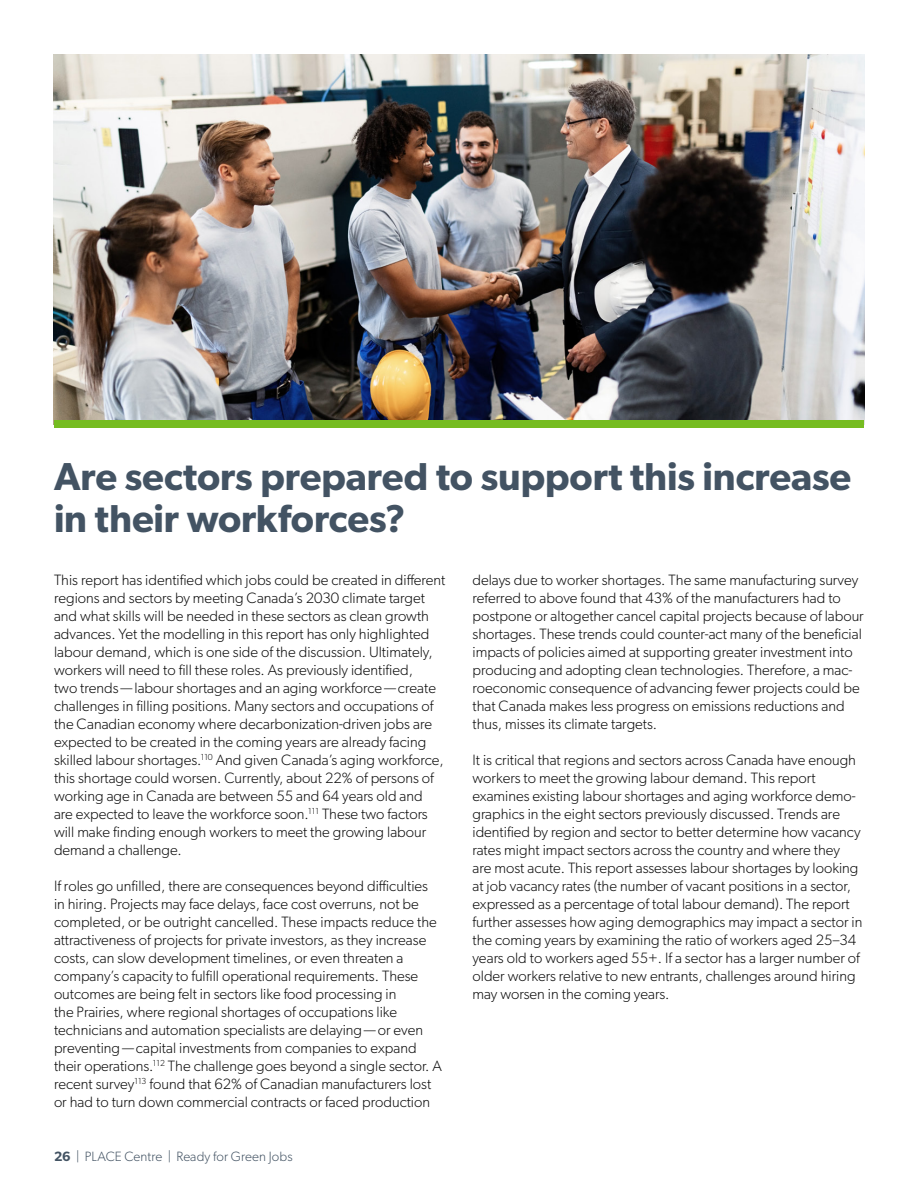
<style>
.page{position:relative;width:918px;height:1188px;background:#fff}
.page>*{position:absolute;margin:0;border:0;box-sizing:border-box;transform-origin:0 0}
.Chapter_title_-_no_n{font:600 39px/42px "Gibson";letter-spacing:-.005em;color:#435363}
.Text{font:300 15px/18px "Gibson";color:#0a0a0a}
.t1{font:300 13.5px "Gibson";letter-spacing:.005em;color:#435363}
.s1{font-weight:600}
</style>
<div class="page">
<img style="left:54px;top:54px;width:810px;height:367px">
<div style="left:54px;top:421px;width:810px;height:7px;background:#76bc21"></div>
<p class="Chapter_title_-_no_n" style="left:54px;top:455px;width:799px">Are sectors prepared to support this increase in their workforces?</p>
<p class="Text" style="left:54px;top:571px;width:393px">This report has identified which jobs could be created in different regions and sectors by meeting Canada’s 2030 climate target and what skills will be needed in these sectors as clean growth advances. Yet the modelling in this report has only highlighted labour demand, which is one side of the discussion. Ultimately, workers will need to fill these roles. As previously identified,<br>two trends—labour shortages and an aging workforce—create challenges in filling positions. Many sectors and occupations of the Canadian economy where decarbonization-driven jobs are expected to be created in the coming years are already facing skilled labour shortages.<sup>110</sup> And given Canada’s aging workforce, this shortage could worsen. Currently, about 22% of persons of working age in Canada are between 55 and 64 years old and are expected to leave the workforce soon.<sup>111</sup> These two factors will make finding enough workers to meet the growing labour demand a challenge.</p>
<p class="Text" style="left:54px;top:877px;width:390px">If roles go unfilled, there are consequences beyond difficulties in hiring. Projects may face delays, face cost overruns, not be completed, or be outright cancelled. These impacts reduce the attractiveness of projects for private investors, as they increase costs, can slow development timelines, or even threaten a company’s capacity to fulfill operational requirements. These outcomes are being felt in sectors like food processing in<br>the Prairies, where regional shortages of occupations like technicians and automation specialists are delaying—or even preventing—capital investments from companies to expand their operations.<sup>112</sup> The challenge goes beyond a single sector. A recent survey<sup>113</sup> found that 62% of Canadian manufacturers lost or had to turn down commercial contracts or faced production</p>
<p class="t1" style="left:54px;top:1148px;width:240px"><span class="s1">26</span> | PLACE Centre | Ready for Green Jobs</p>
<p class="Text" style="left:472px;top:571px;width:393px">delays due to worker shortages. The same manufacturing survey referred to above found that 43% of the manufacturers had to postpone or altogether cancel capital projects because of labour shortages. These trends could counter-act many of the beneficial impacts of policies aimed at supporting greater investment into producing and adopting clean technologies. Therefore, a mac&shy;roeconomic consequence of advancing fewer projects could be that Canada makes less progress on emissions reductions and thus, misses its climate targets.</p>
<p class="Text" style="left:472px;top:751px;width:391px">It is critical that regions and sectors across Canada have enough workers to meet the growing labour demand. This report examines existing labour shortages and aging workforce demo&shy;graphics in the eight sectors previously discussed. Trends are identified by region and sector to better determine how vacancy rates might impact sectors across the country and where they are most acute. This report assesses labour shortages by looking at job vacancy rates (the number of vacant positions in a sector, expressed as a percentage of total labour demand). The report further assesses how aging demographics may impact a sector in the coming years by examining the ratio of workers aged 25–34 years old to workers aged 55+. If a sector has a larger number of older workers relative to new entrants, challenges around hiring may worsen in the coming years.</p>
</div>
